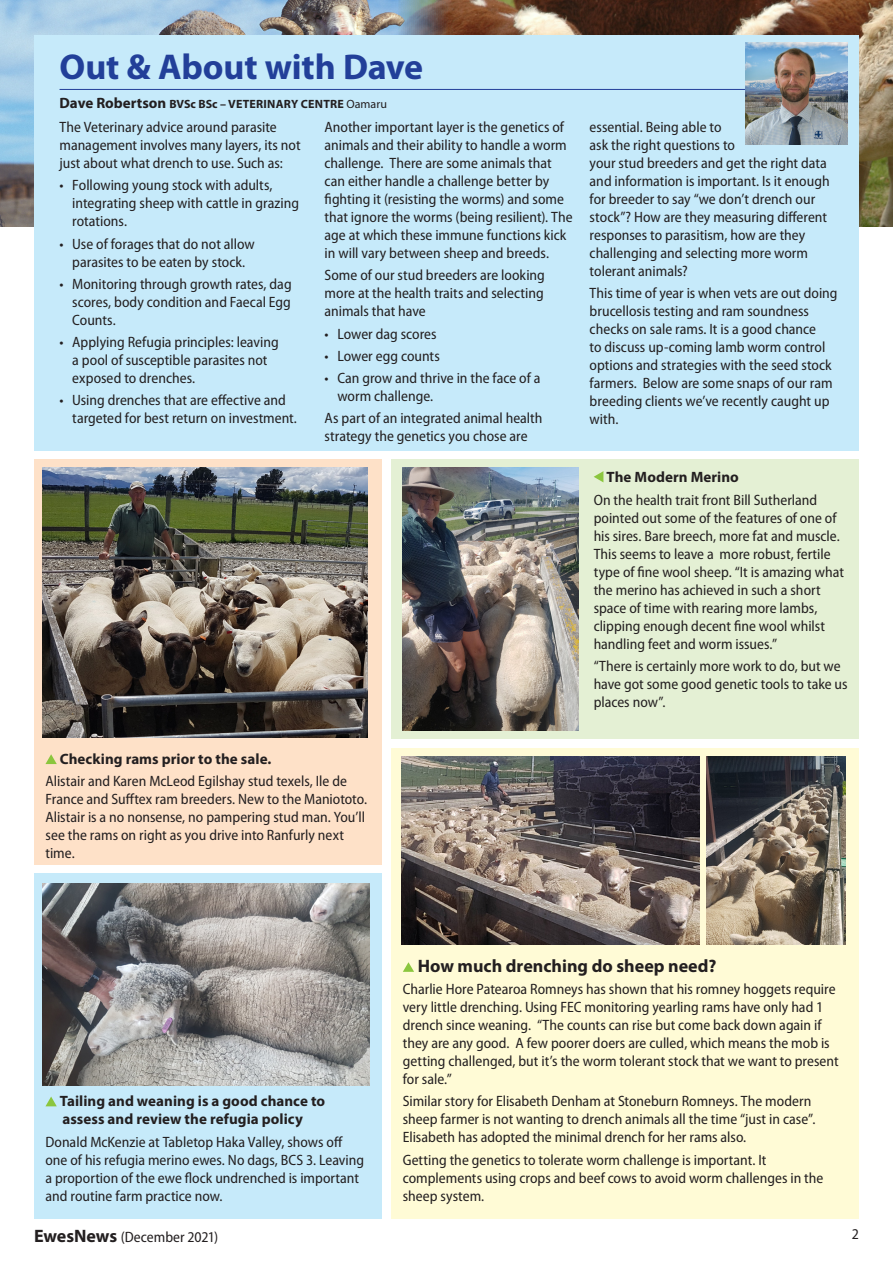
<style>
.page{position:relative;width:893px;height:1263px;background:#fff}
.page>*{position:absolute;margin:0;border:0;box-sizing:border-box;transform-origin:0 0}
.t1{font:700 36px "Myriad Pro";letter-spacing:-.005em;color:#223f99}
.t2{font:700 18px "Myriad Pro";color:#231f20}
.t3{font:semi-condensed 15px/18px "Myriad Pro";color:#231f20}
.t4{font:700 15px/18px "Myriad Pro";letter-spacing:.005em;color:#231f20}
.text{font:700 12px "Myriad Pro";letter-spacing:.02em;color:#231f20}
.s1{font-size:15px}
.s2{font-weight:400}
.s3{font-weight:700;font-stretch:normal;font-size:18px}
</style>
<div class="page">
<div style="left:392px;top:748px;width:467px;height:471px;background:#fffbd6"></div>
<div style="left:392px;top:459px;width:467px;height:280px;background:#e4f0d4"></div>
<div style="left:34px;top:459px;width:347px;height:406px;background:#fee1c8"></div>
<div style="left:34px;top:873px;width:347px;height:346px;background:#c6eafa"></div>
<img style="left:0;top:0;width:399px;height:227px">
<img style="left:399px;top:0;width:494px;height:227px">
<div style="left:34px;top:35px;width:825px;height:416px;background:#c6eafa"></div>
<hr style="left:60px;top:89px;width:699px;height:1px;background:#223f99">
<img style="left:746px;top:43px;width:102px;height:102px">
<svg style="left:45px;top:754px;width:12px;height:10px"></svg>
<svg style="left:45px;top:1096px;width:12px;height:10px"></svg>
<svg style="left:594px;top:471px;width:9px;height:11px"></svg>
<svg style="left:403px;top:962px;width:11px;height:10px"></svg>
<img style="left:42px;top:467px;width:325px;height:271px">
<img style="left:42px;top:883px;width:328px;height:203px">
<img style="left:403px;top:468px;width:175px;height:262px">
<img style="left:401px;top:756px;width:298px;height:188px">
<img style="left:707px;top:756px;width:139px;height:188px">
<p class="t1" style="left:60px;top:43px;width:365px">Out &amp; About with Dave</p>
<p class="text" style="left:60px;top:96px;width:329px"><span class="s1">Dave Robertson</span> BVSc BSc – VETERINARY CENTRE <span class="s2">Oamaru</span></p>
<p class="t3" style="left:60px;top:118px;width:243px">The Veterinary advice around parasite management involves many layers, its not just about what drench to use. Such as:</p>
<p class="t3" style="left:72px;top:177px;width:228px;text-indent:-13px">• Following young stock with adults, integrating sheep with cattle in grazing rotations.</p>
<p class="t3" style="left:60px;top:235px;width:197px;text-align:center">• Use of forages that do not allow parasites to be eaten by stock.</p>
<p class="t3" style="left:72px;top:275px;width:221px;text-align:justify;text-indent:-13px">• Monitoring through growth rates, dag scores, body condition and Faecal Egg Counts.</p>
<p class="t3" style="left:72px;top:333px;width:208px;text-indent:-13px">• Applying Refugia principles: leaving a pool of susceptible parasites not exposed to drenches.</p>
<p class="t3" style="left:72px;top:392px;width:226px;text-indent:-13px">• Using drenches that are effective and targeted for best return on investment.</p>
<p class="t3" style="left:325px;top:118px;width:250px">Another important layer is the genetics of animals and their ability to handle a worm challenge. There are some animals that can either handle a challenge better by fighting it (resisting the worms) and some that ignore the worms (being resilient). The age at which these immune functions kick in will vary between sheep and breeds.</p>
<p class="t3" style="left:325px;top:267px;width:222px;text-align:justify">Some of our stud breeders are looking more at the health traits and selecting animals that have</p>
<p class="t3" style="left:325px;top:325px;width:114px">• Lower dag scores</p>
<p class="t3" style="left:325px;top:347px;width:117px">• Lower egg counts</p>
<p class="t3" style="left:337px;top:369px;width:205px;text-indent:-13px">• Can grow and thrive in the face of a worm challenge.</p>
<p class="t3" style="left:325px;top:410px;width:219px">As part of an integrated animal health strategy the genetics you chose are</p>
<p class="t4" style="left:60px;top:749px;width:213px">Checking rams prior to the sale.</p>
<p class="t3" style="left:45px;top:773px;width:323px">Alistair and Karen McLeod Egilshay stud texels, Ile de France and Sufftex ram breeders. New to the Maniototo.<br>Alistair is a no nonsense, no pampering stud man. You’ll see the rams on right as you drive into Ranfurly next time.</p>
<p class="t3" style="left:590px;top:118px;width:242px">essential. Being able to<br>ask the right questions to<br>your stud breeders and get the right data and information is important. Is it enough for breeder to say “we don’t drench our stock”? How are they measuring different responses to parasitism, how are they challenging and selecting more worm tolerant animals?</p>
<p class="t3" style="left:590px;top:285px;width:249px">This time of year is when vets are out doing brucellosis testing and ram soundness checks on sale rams. It is a good chance<br>to discuss up-coming lamb worm control options and strategies with the seed stock farmers. Below are some snaps of our ram breeding clients we’ve recently caught up with.</p>
<p class="t4" style="left:606px;top:468px;width:134px">The Modern Merino</p>
<p class="t3" style="left:594px;top:491px;width:252px">On the health trait front Bill Sutherland pointed out some of the features of one of his sires. Bare breech, more fat and muscle.<br>This seems to leave a more robust, fertile type of fine wool sheep. “It is amazing what the merino has achieved in such a short space of time with rearing more lambs, clipping enough decent fine wool whilst handling feet and worm issues.”</p>
<p class="t3" style="left:594px;top:657px;width:255px">“There is certainly more work to do, but we have got some good genetic tools to take us places now”.</p>
<p class="t4" style="left:60px;top:1092px;width:267px">Tailing and weaning is a good chance to assess and review the refugia policy</p>
<p class="t3" style="left:45px;top:1133px;width:320px">Donald McKenzie at Tabletop Haka Valley, shows off one of his refugia merino ewes. No dags, BCS 3. Leaving a proportion of the ewe flock undrenched is important and routine farm practice now.</p>
<p class="t2" style="left:418px;top:954px;width:300px">How much drenching do sheep need?</p>
<p class="t3" style="left:403px;top:980px;width:437px">Charlie Hore Patearoa Romneys has shown that his romney hoggets require very little drenching. Using FEC monitoring yearling rams have only had 1 drench since weaning. “The counts can rise but come back down again if they are any good. A few poorer doers are culled, which means the mob is getting challenged, but it’s the worm tolerant stock that we want to present for sale.”</p>
<p class="t3" style="left:403px;top:1093px;width:414px">Similar story for Elisabeth Denham at Stoneburn Romneys. The modern sheep farmer is not wanting to drench animals all the time “just in case”.<br>Elisabeth has adopted the minimal drench for her rams also.</p>
<p class="t3" style="left:403px;top:1151px;width:422px">Getting the genetics to tolerate worm challenge is important. It complements using crops and beef cows to avoid worm challenges in the sheep system.</p>
<p class="t3" style="left:34px;top:1229px;width:186px"><span class="s3">EwesNews</span> (December 2021)</p>
<p class="t3" style="left:852px;top:1226px;width:9px">2</p>
</div>
